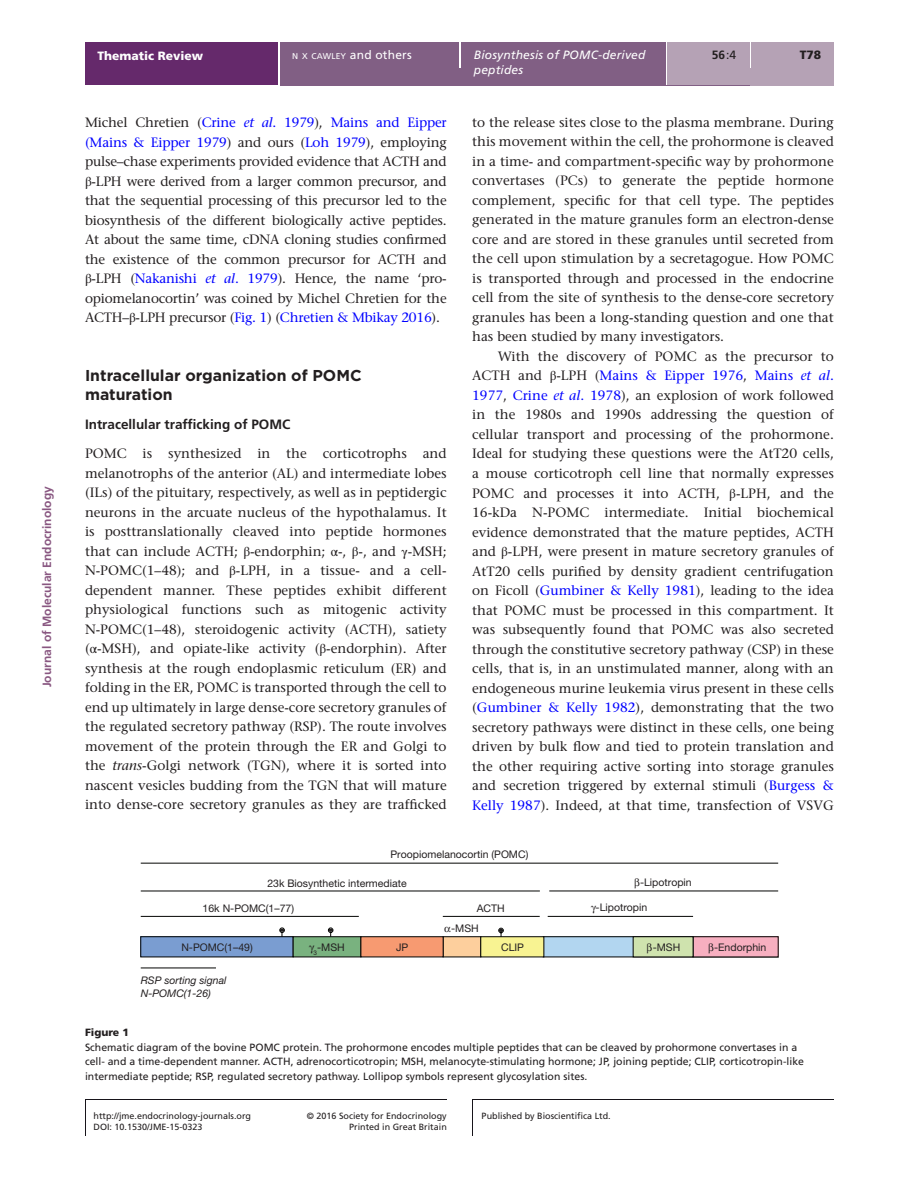
<style>
.page{position:relative;width:919px;height:1187px;background:#fff}
.page>*{position:absolute;margin:0;border:0;box-sizing:border-box;transform-origin:0 0}
.t1{font:700 15.75px/19.5px "Gotham";color:#231f20}
.t2{font:500 13.5px/19.5px "Stone Serif Std";color:#231f20;text-align:justify}
.t3{font:700 13.5px "Frutiger LT Std";color:#231f20}
.t4{font:italic 12px "Frutiger LT Std";letter-spacing:.015em;color:#fff}
.t5{font:700 12px "Frutiger LT Std";color:#895781}
.t6{font:12px "Frutiger LT Std";letter-spacing:.015em;color:#fff}
.t7{font:900 12px "Frutiger LT Std";color:#fff}
.t8{font:700 12px "Frutiger LT Std";color:#231f20}
.t9{font:900 12px "Frutiger LT Std";color:#231f20}
.t10{font:10.5px/14.7px "Frutiger LT Std";color:#231f20}
.t11{font:10.5px "Helvetica Neue LT Std";color:#231f20}
.t12{font:italic 10.5px/12.6px "Helvetica Neue LT Std";color:#231f20}
.t13{font:900 10.5px "Frutiger LT Std";color:#231f20}
.t14{font:9px/11.4px "Frutiger LT Std";color:#231f20;text-align:right}
.s1{font-size:8.4px}
.s2{font-weight:400}
.s3{color:#00f}
.s4{font-style:italic;color:#00f}
.s5{font-family:"STIX General";font-weight:400}
.s6{font-style:italic}
</style>
<div class="page">
<div style="left:85px;top:43px;width:194px;height:42px;background:#65296b"></div>
<div style="left:280px;top:51px;width:553px;height:34px;background:#815f84"></div>
<div style="left:280px;top:43px;width:179px;height:8px;background:#815f84"></div>
<hr style="left:459px;top:43px;width:2px;height:25px;background:#fff">
<div style="left:461px;top:43px;width:204px;height:42px;background:#815f84"></div>
<hr style="left:665px;top:43px;width:2px;height:42px;background:#fff">
<div style="left:667px;top:43px;width:82px;height:42px;background:#b5a2b5"></div>
<div style="left:749px;top:68px;width:84px;height:17px;background:#b5a2b5"></div>
<hr style="left:749px;top:43px;width:2px;height:25px;background:#fff">
<div style="left:751px;top:43px;width:82px;height:25px;background:#b5a2b5"></div>
<hr style="left:85px;top:1099px;width:1px;height:36px;background:#17141a">
<hr style="left:472px;top:1099px;width:1px;height:36px;background:#17141a">
<hr style="left:85px;top:1099px;width:361px;height:1px;background:#17141a">
<hr style="left:472px;top:1099px;width:361px;height:1px;background:#17141a">
<div style="left:141px;top:936px;width:152px;height:20px;background:#7a9dd1"></div>
<div style="left:140px;top:936px;width:153px;height:21px;border:1px solid #040503"></div>
<div style="left:442px;top:936px;width:39px;height:21px;background:#fdcf9d;border:1px solid #040503"></div>
<div style="left:543px;top:936px;width:235px;height:20px;background:#b2d6f0"></div>
<div style="left:543px;top:936px;width:235px;height:21px;border:1px solid #040503"></div>
<div style="left:293px;top:936px;width:68px;height:21px;background:#79b27f;border:1px solid #040503"></div>
<div style="left:480px;top:936px;width:64px;height:21px;background:#f8f392;border:1px solid #040503"></div>
<div style="left:693px;top:936px;width:85px;height:20px;background:#f7afc0"></div>
<div style="left:692px;top:936px;width:86px;height:21px;border:1px solid #040503"></div>
<div style="left:360px;top:936px;width:83px;height:21px;background:#f79a71;border:1px solid #040503"></div>
<div style="left:632px;top:936px;width:61px;height:21px;background:#cfe3ae;border:1px solid #040503"></div>
<hr style="left:141px;top:915px;width:218px;height:1px;background:#040503">
<hr style="left:549px;top:890px;width:229px;height:1px;background:#040503">
<hr style="left:443px;top:915px;width:96px;height:1px;background:#040503">
<hr style="left:141px;top:967px;width:75px;height:1px;background:#040503">
<hr style="left:141px;top:890px;width:399px;height:1px;background:#040503">
<hr style="left:141px;top:862px;width:637px;height:1px;background:#040503">
<hr style="left:547px;top:915px;width:146px;height:1px;background:#040503">
<svg style="left:279px;top:927px;width:55px;height:10px"></svg>
<svg style="left:498px;top:927px;width:6px;height:10px"></svg>
<p class="t5" style="left:40px;top:687px;width:202px;rotate:-90deg">Journal of Molecular Endocrinology</p>
<p class="t7" style="left:97px;top:48px;width:107px">Thematic Review</p>
<p class="t6" style="left:292px;top:48px;width:121px"><span class="s1">N X CAWLEY</span> and others</p>
<p class="t4" style="left:474px;top:48px;width:173px">Biosynthesis of POMC-derived</p>
<p class="t9" style="left:799px;top:48px;width:23px">T78</p>
<p class="t4" style="left:474px;top:63px;width:51px">peptides</p>
<p class="t8" style="left:711px;top:48px;width:26px">56<span class="s2">:4</span></p>
<p class="t2" style="left:85px;top:113px;width:363px">Michel Chretien (<span class="s3">Crine</span> <span class="s4">et al</span><span class="s3">. 1979</span>), <span class="s3">Mains and Eipper (Mains &amp; Eipper 1979</span>) and ours (<span class="s3">Loh 1979</span>), employing pulse–chase experiments provided evidence that ACTH and <span class="s5">β</span>-LPH were derived from a larger common precursor, and that the sequential processing of this precursor led to the biosynthesis of the different biologically active peptides.<br>At about the same time, cDNA cloning studies confirmed the existence of the common precursor for ACTH and <span class="s5">β</span>-LPH (<span class="s3">Nakanishi</span> <span class="s4">et al</span><span class="s3">. 1979</span>). Hence, the name ‘pro&shy;opiomelanocortin’ was coined by Michel Chretien for the ACTH–<span class="s5">β</span>-LPH precursor (<span class="s3">Fig. 1</span>) (<span class="s3">Chretien &amp; Mbikay 2016</span>).</p>
<p class="t1" style="left:85px;top:365px;width:278px">Intracellular organization of POMC maturation</p>
<p class="t3" style="left:85px;top:416px;width:207px">Intracellular trafficking of POMC</p>
<p class="t2" style="left:85px;top:444px;width:363px">POMC is synthesized in the corticotrophs and melanotrophs of the anterior (AL) and intermediate lobes (ILs) of the pituitary, respectively, as well as in peptidergic neurons in the arcuate nucleus of the hypothalamus. It is posttranslationally cleaved into peptide hormones that can include ACTH; <span class="s5">β</span>-endorphin; <span class="s5">α</span>-, <span class="s5">β</span>-, and <span class="s5">γ</span>-MSH; N-POMC(1–48); and <span class="s5">β</span>-LPH, in a tissue- and a cell&shy;dependent manner. These peptides exhibit different physiological functions such as mitogenic activity N-POMC(1–48), steroidogenic activity (ACTH), satiety (<span class="s5">α</span>-MSH), and opiate-like activity (<span class="s5">β</span>-endorphin). After synthesis at the rough endoplasmic reticulum (ER) and folding in the ER, POMC is transported through the cell to end up ultimately in large dense-core secretory granules of the regulated secretory pathway (RSP). The route involves movement of the protein through the ER and Golgi to the <span class="s6">trans</span>-Golgi network (TGN), where it is sorted into nascent vesicles budding from the TGN that will mature into dense-core secretory granules as they are trafficked</p>
<p class="t2" style="left:472px;top:112px;width:363px">to the release sites close to the plasma membrane. During this movement within the cell, the prohormone is cleaved in a time- and compartment-specific way by prohormone convertases (PCs) to generate the peptide hormone complement, specific for that cell type. The peptides generated in the mature granules form an electron-dense core and are stored in these granules until secreted from the cell upon stimulation by a secretagogue. How POMC is transported through and processed in the endocrine cell from the site of synthesis to the dense-core secretory granules has been a long-standing question and one that has been studied by many investigators.</p>
<p class="t2" style="left:472px;top:346px;width:363px;text-indent:26px">With the discovery of POMC as the precursor to ACTH and <span class="s5">β</span>-LPH (<span class="s3">Mains &amp; Eipper 1976</span>, <span class="s3">Mains</span> <span class="s4">et al</span><span class="s3">.<br>1977</span>, <span class="s3">Crine</span> <span class="s4">et al</span><span class="s3">. 1978</span>), an explosion of work followed in the 1980s and 1990s addressing the question of cellular transport and processing of the prohormone.<br>Ideal for studying these questions were the AtT20 cells, a mouse corticotroph cell line that normally expresses POMC and processes it into ACTH, <span class="s5">β</span>-LPH, and the 16-kDa N-POMC intermediate. Initial biochemical evidence demonstrated that the mature peptides, ACTH and <span class="s5">β</span>-LPH, were present in mature secretory granules of AtT20 cells purified by density gradient centrifugation on Ficoll (<span class="s3">Gumbiner &amp; Kelly 1981</span>), leading to the idea that POMC must be processed in this compartment. It was subsequently found that POMC was also secreted through the constitutive secretory pathway (CSP) in these cells, that is, in an unstimulated manner, along with an endogeneous murine leukemia virus present in these cells (<span class="s3">Gumbiner &amp; Kelly 1982</span>), demonstrating that the two secretory pathways were distinct in these cells, one being driven by bulk flow and tied to protein translation and the other requiring active sorting into storage granules and secretion triggered by external stimuli (<span class="s3">Burgess &amp; Kelly 1987</span>). Indeed, at that time, transfection of VSVG</p>
<p class="t11" style="left:390px;top:847px;width:139px">Proopiomelanocortin (POMC)</p>
<p class="t11" style="left:267px;top:876px;width:141px">23k Biosynthetic intermediate</p>
<p class="t11" style="left:203px;top:901px;width:93px">16k N-POMC(1–77)</p>
<p class="t11" style="left:476px;top:901px;width:29px">ACTH</p>
<p class="t11" style="left:451px;top:922px;width:29px">-MSH</p>
<p class="t11" style="left:640px;top:875px;width:53px">-Lipotropin</p>
<p class="t11" style="left:595px;top:900px;width:53px">-Lipotropin</p>
<p class="t11" style="left:181px;top:940px;width:73px">N-POMC(1–49)</p>
<p class="t11" style="left:313px;top:941px;width:33px"><sub>3</sub>-MSH</p>
<p class="t11" style="left:501px;top:940px;width:24px">CLIP</p>
<p class="t11" style="left:652px;top:941px;width:29px">-MSH</p>
<p class="t11" style="left:714px;top:941px;width:54px">-Endorphin</p>
<p class="t11" style="left:396px;top:940px;width:14px">JP</p>
<p class="t12" style="left:141px;top:973px;width:87px">RSP sorting signal<br>N-POMC(1-26)</p>
<p class="t13" style="left:85px;top:1025px;width:45px">Figure 1</p>
<p class="t10" style="left:85px;top:1039px;width:720px">Schematic diagram of the bovine POMC protein. The prohormone encodes multiple peptides that can be cleaved by prohormone convertases in a cell- and a time-dependent manner. ACTH, adrenocorticotropin; MSH, melanocyte-stimulating hormone; JP, joining peptide; CLIP, corticotropin-like intermediate peptide; RSP, regulated secretory pathway. Lollipop symbols represent glycosylation sites.</p>
<p class="t14" style="left:93px;top:1109px;width:159px">http://jme.endocrinology-journals.org</p>
<p class="t14" style="left:307px;top:1109px;width:141px">© 2016 Society for Endocrinology<br>Printed in Great Britain</p>
<p class="t14" style="left:481px;top:1110px;width:131px">Published by Bioscientifica Ltd.</p>
<p class="t14" style="left:93px;top:1121px;width:111px">DOI: 10.1530/JME-15-0323</p>
</div>
